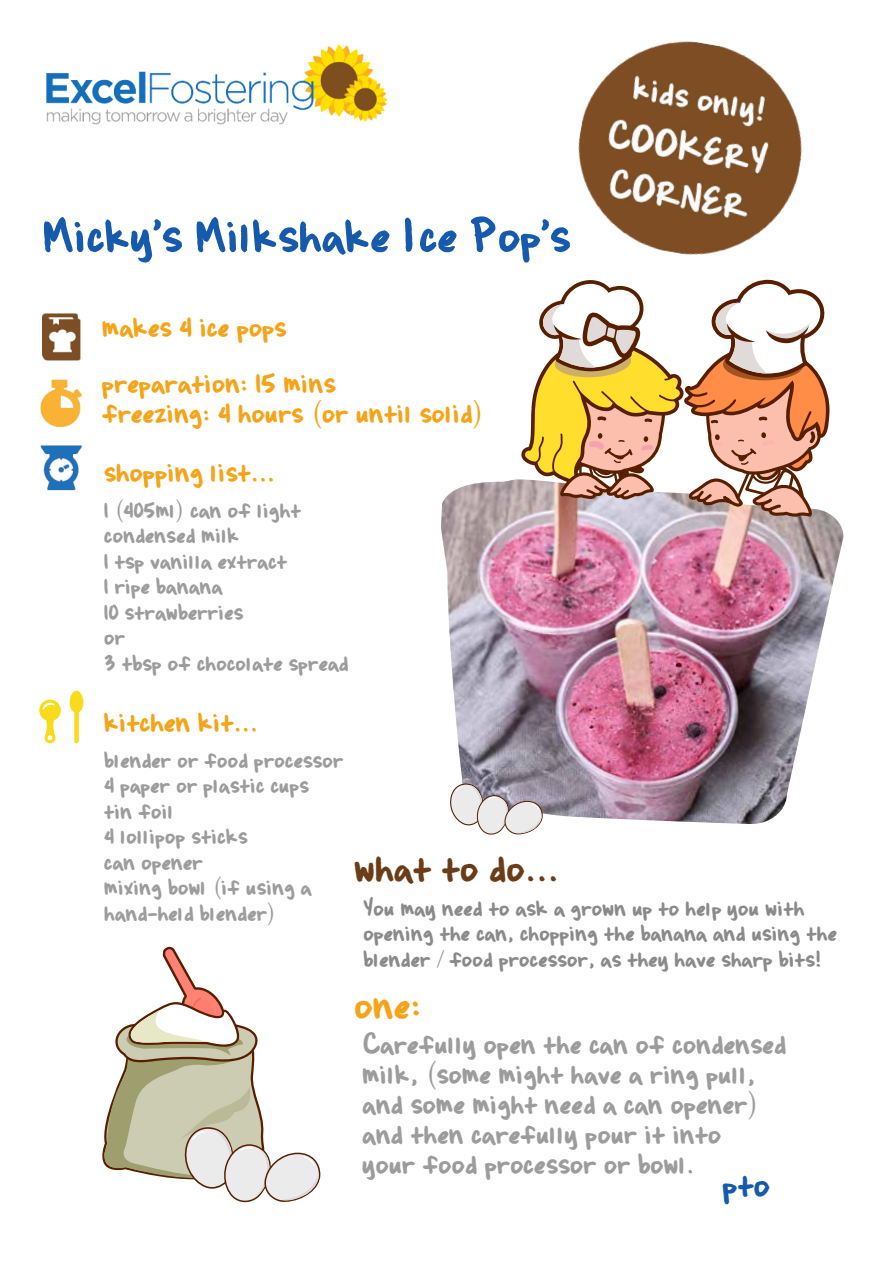
<style>
.page{position:relative;width:893px;height:1263px;background:#fff}
.page>*{position:absolute;margin:0;border:0;box-sizing:border-box;transform-origin:0 0}
.t1{font:51px "Brianne'shand";color:#155aac}
.t2{font:42px "Brianne'shand";color:#6a3d18}
.t3{font:42px "Brianne'shand";color:#f5a419}
.t4{font:37.05px "Brianne'shand";color:#155aac}
.t5{font:30px/30px "Brianne'shand";color:#9c9c9c}
.t6{font:30px/55.9px "Brianne'shand";color:#f5a419}
.t7{font:24px/25.5px "Brianne'shand";color:#9c9c9c}
.t8{font:24px/25.5px "Brianne'shand";color:#898a89}
</style>
<div class="page">
<img style="left:441px;top:479px;width:402px;height:345px">
<img style="left:521px;top:305px;width:309px;height:309px">
<svg style="left:447px;top:783px;width:96px;height:52px"></svg>
<svg style="left:102px;top:947px;width:219px;height:256px"></svg>
<img style="left:46px;top:44px;width:342px;height:81px">
<img style="left:550px;top:41px;width:273px;height:264px">
<img style="left:40px;top:313px;width:42px;height:178px">
<svg style="left:70px;top:691px;width:13px;height:52px"></svg>
<svg style="left:39px;top:700px;width:22px;height:43px"></svg>
<h1 class="t1" style="left:43px;top:208px;width:530px">Micky's Milkshake Ice Pop's</h1>
<p class="t6" style="left:102px;top:299px;width:235px">makes 4 ice pops preparation: 15 mins</p>
<p class="t6" style="left:102px;top:384px;width:383px;line-height:58.5px">freezing: 4 hours (or until solid) shopping list...</p>
<p class="t7" style="left:104px;top:497px;width:246px">1 (405ml) can of light condensed milk<br>1 tsp vanilla extract<br>1 ripe banana<br>10 strawberries<br>or<br>3 tbsp of chocolate spread</p>
<p class="t6" style="left:104px;top:694px;width:156px">kitchen kit...</p>
<p class="t7" style="left:104px;top:747px;width:241px">blender or food processor<br>4 paper or plastic cups<br>tin foil<br>4 lollipop sticks<br>can opener<br>mixing bowl (if using a hand-held blender)</p>
<h2 class="t2" style="left:354px;top:845px;width:206px">what to do...</h2>
<p class="t8" style="left:363px;top:895px;width:475px">You may need to ask a grown up to help you with opening the can, chopping the banana and using the blender / food processor, as they have sharp bits!</p>
<h2 class="t3" style="left:355px;top:983px;width:69px">one:</h2>
<p class="t5" style="left:362px;top:1029px;width:426px">Carefully open the can of condensed milk, (some might have a ring pull, and some might need a can opener) and then carefully pour it into<br>your food processor or bowl.</p>
<h3 class="t4" style="left:723px;top:1165px;width:49px">pto</h3>
</div>
